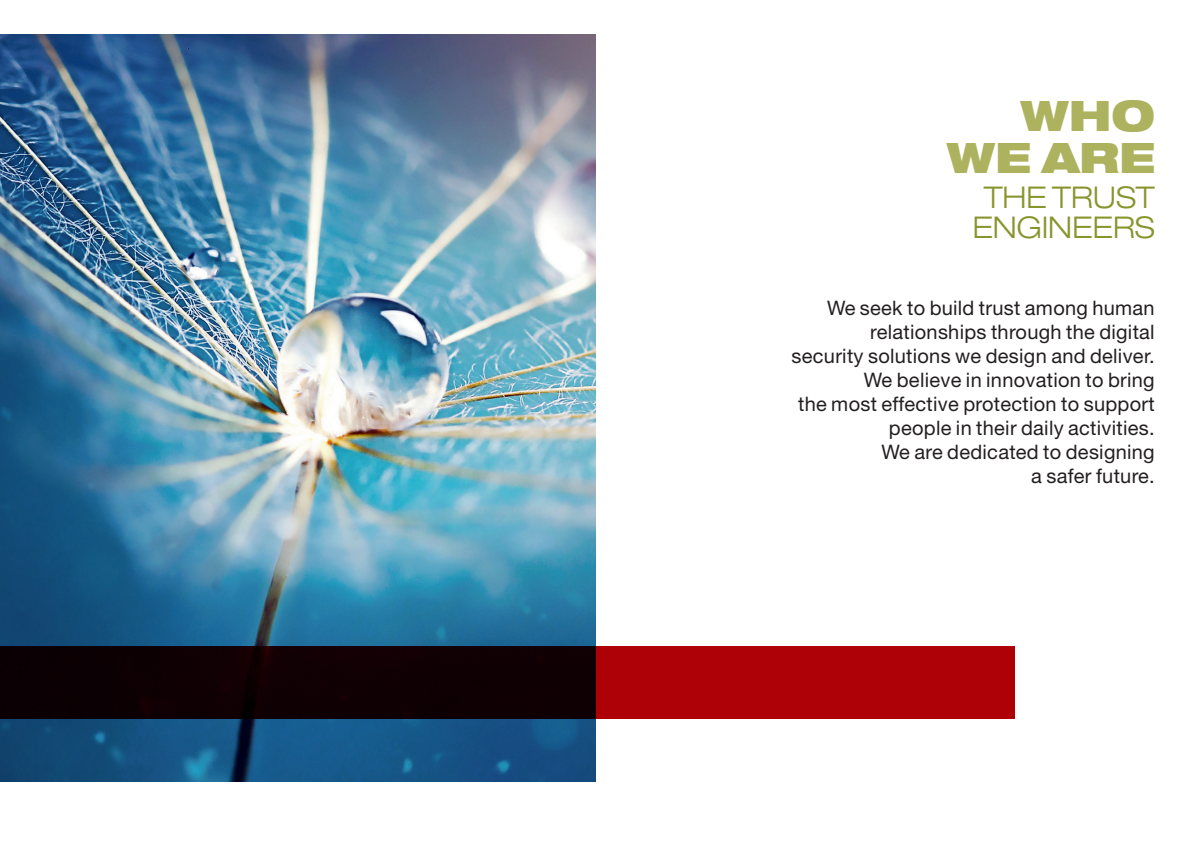
<style>
.page{position:relative;width:1191px;height:842px;background:#fff}
.page>*{position:absolute;margin:0;border:0;box-sizing:border-box;transform-origin:0 0}
.Titre_H1{font:900 expanded 42px "Helvetica Neue LT Std";letter-spacing:-.01em;color:#acb25e}
.Titre_H1-2{font:300 expanded 30px "Helvetica Neue LT Std";letter-spacing:-.005em;color:#88952d}
.Texte_courant{font:20px "Helvetica Neue LT Std";letter-spacing:.015em;color:#231f20}
</style>
<div class="page">
<img style="left:0;top:34px;width:596px;height:747px">
<svg style="left:0;top:646px;width:1015px;height:72px;background:#500004"></svg>
<p class="Titre_H1" style="left:1020px;top:89px;width:136px">WHO</p>
<p class="Titre_H1" style="left:946px;top:131px;width:210px">WE ARE</p>
<p class="Titre_H1-2" style="left:983px;top:179px;width:173px">THE TRUST</p>
<p class="Titre_H1-2" style="left:972px;top:209px;width:184px">ENGINEERS</p>
<p class="Texte_courant" style="left:827px;top:296px;width:329px">We seek to build trust among human</p>
<p class="Texte_courant" style="left:870px;top:320px;width:286px">relationships through the digital</p>
<p class="Texte_courant" style="left:791px;top:344px;width:364px">security solutions we design and deliver.</p>
<p class="Texte_courant" style="left:864px;top:368px;width:292px">We believe in innovation to bring</p>
<p class="Texte_courant" style="left:798px;top:392px;width:358px">the most effective protection to support</p>
<p class="Texte_courant" style="left:889px;top:416px;width:267px">people in their daily activities.</p>
<p class="Texte_courant" style="left:881px;top:440px;width:275px">We are dedicated to designing</p>
<p class="Texte_courant" style="left:1031px;top:464px;width:125px">a safer future.</p>
</div>
